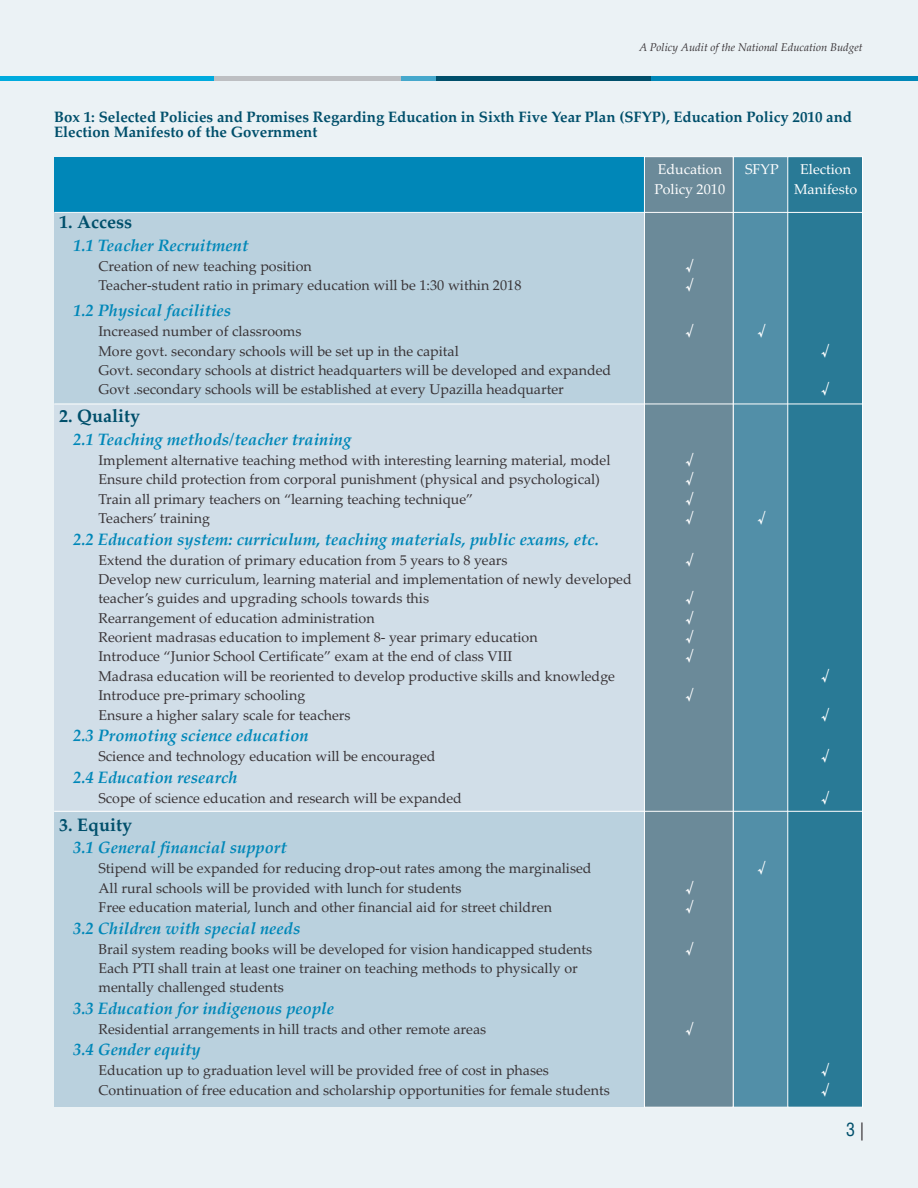
<style>
.page{position:relative;width:918px;height:1188px;background:#ebf2f5}
.page>*{position:absolute;margin:0;border:0;box-sizing:border-box;transform-origin:0 0}
.t1{font:700 18px "Palatino Linotype";color:#004f6b}
.t2{font:condensed 18px "Helvetica";color:#004f6b}
.t3{font:italic 700 16.5px "Palatino Linotype";color:#0087b8}
.t4{font:700 15px/15px "Palatino Linotype";color:#004f6b}
.t5{font:14.25px/19.4px "Palatino Linotype";color:#383336}
.t6{font:14.25px "Palatino Linotype";color:#fff}
.t7{font:700 14.25px/19.4px "Meiryo UI";color:#fff}
.t8{font:italic 11.25px "Palatino Linotype";color:#383336}
.s1{color:#383336}
</style>
<div class="page">
<div style="left:54px;top:809px;width:808px;height:298px;background:#bad1de"></div>
<div style="left:54px;top:399px;width:808px;height:412px;background:#d1dee8"></div>
<div style="left:54px;top:212px;width:808px;height:192px;background:#bad1de"></div>
<div style="left:734px;top:157px;width:53px;height:950px;background:#528fa8"></div>
<div style="left:787px;top:156px;width:76px;height:951px;background:#297a96"></div>
<div style="left:54px;top:157px;width:590px;height:55px;background:#0087b8"></div>
<div style="left:644px;top:156px;width:90px;height:951px;background:#6b8a99"></div>
<hr style="left:54px;top:212px;width:808px;height:1px;background:#fff">
<hr style="left:54px;top:811px;width:808px;height:1px;background:#fff">
<hr style="left:54px;top:404px;width:808px;height:1px;background:#fff">
<div style="left:0;top:76px;width:215px;height:5px;background:#00abde"></div>
<div style="left:214px;top:76px;width:215px;height:5px;background:#bdbfc2"></div>
<div style="left:401px;top:76px;width:36px;height:5px;background:#45a8cc"></div>
<div style="left:437px;top:76px;width:214px;height:5px;background:#004f6b"></div>
<div style="left:651px;top:76px;width:267px;height:5px;background:#0087b8"></div>
<p class="t8" style="left:639px;top:43px;width:225px">A Policy Audit of the National Education Budget</p>
<p class="t4" style="left:54px;top:111px;width:799px">Box 1: Selected Policies and Promises Regarding Education in Sixth Five Year Plan (SFYP), Education Policy 2010 and<br>Election Manifesto of the Government</p>
<p class="t1" style="left:59px;top:215px;width:74px">1. Access</p>
<p class="t3" style="left:73px;top:239px;width:177px">1.1 Teacher Recruitment</p>
<p class="t5" style="left:98px;top:258px;width:424px">Creation of new teaching position<br>Teacher-student ratio in primary education will be 1:30 within 2018</p>
<p class="t5" style="left:98px;top:324px;width:514px">Increased number of classrooms<br>More govt. secondary schools will be set up in the capital<br>Govt. secondary schools at district headquarters will be developed and expanded Govt .secondary schools will be established at every Upazilla headquarter</p>
<p class="t3" style="left:73px;top:304px;width:160px">1.2 Physical facilities</p>
<p class="t1" style="left:59px;top:409px;width:82px">2. Quality</p>
<p class="t3" style="left:73px;top:433px;width:280px">2.1 Teaching methods/teacher training</p>
<p class="t5" style="left:98px;top:452px;width:514px">Implement alternative teaching method with interesting learning material, model Ensure child protection from corporal punishment (physical and psychological)<br>Train all primary teachers on “learning teaching technique”<br>Teachers’ training</p>
<p class="t5" style="left:98px;top:552px;width:535px">Extend the duration of primary education from 5 years to 8 years<br>Develop new curriculum, learning material and implementation of newly developed teacher’s guides and upgrading schools towards this<br>Rearrangement of education administration<br>Reorient madrasas education to implement 8- year primary education<br>Introduce “Junior School Certificate” exam at the end of class VIII<br>Madrasa education will be reoriented to develop productive skills and knowledge Introduce pre-primary schooling<br>Ensure a higher salary scale for teachers</p>
<p class="t5" style="left:98px;top:748px;width:339px">Science and technology education will be encouraged</p>
<p class="t5" style="left:98px;top:790px;width:365px">Scope of science education and research will be expanded</p>
<p class="t3" style="left:73px;top:533px;width:527px">2.2 Education system: curriculum, teaching materials, public exams, etc.</p>
<p class="t3" style="left:73px;top:729px;width:237px">2.3 Promoting science education</p>
<p class="t3" style="left:73px;top:771px;width:166px">2.4 Education research</p>
<p class="t1" style="left:59px;top:817px;width:74px">3. Equity</p>
<p class="t3" style="left:73px;top:841px;width:215px">3.1 General financial support</p>
<p class="t5" style="left:98px;top:860px;width:495px">Stipend will be expanded for reducing drop-out rates among the marginalised<br>All rural schools will be provided with lunch for students<br>Free education material, lunch and other financial aid for street children</p>
<p class="t5" style="left:98px;top:941px;width:495px">Brail system reading books will be developed for vision handicapped students<br>Each PTI shall train at least one trainer on teaching methods to physically or mentally challenged students</p>
<p class="t5" style="left:98px;top:1021px;width:389px">Residential arrangements in hill tracts and other remote areas</p>
<p class="t5" style="left:98px;top:1063px;width:513px">Education up to graduation level will be provided free of cost in phases<br>Continuation of free education and scholarship opportunities for female students</p>
<p class="t3" style="left:73px;top:922px;width:229px">3.2 Children with special needs</p>
<p class="t3" style="left:73px;top:1002px;width:262px">3.3 Education for indigenous people</p>
<p class="t3" style="left:73px;top:1043px;width:129px">3.4 Gender equity</p>
<p class="t6" style="left:658px;top:164px;width:66px">Education</p>
<p class="t6" style="left:745px;top:164px;width:35px">SFYP</p>
<p class="t6" style="left:800px;top:164px;width:52px">Election</p>
<p class="t6" style="left:655px;top:183px;width:72px">Policy 2010</p>
<p class="t6" style="left:794px;top:183px;width:65px">Manifesto</p>
<p class="t7" style="left:685px;top:256px;width:10px">√ √</p>
<p class="t7" style="left:685px;top:321px;width:10px">√</p>
<p class="t7" style="left:757px;top:321px;width:10px">√</p>
<p class="t7" style="left:685px;top:450px;width:10px;text-align:justify">√ √ √ √</p>
<p class="t7" style="left:685px;top:550px;width:10px">√</p>
<p class="t7" style="left:685px;top:588px;width:10px;text-align:justify">√ √ √ √</p>
<p class="t7" style="left:685px;top:685px;width:10px">√</p>
<p class="t7" style="left:685px;top:878px;width:10px">√ √</p>
<p class="t7" style="left:685px;top:939px;width:10px">√</p>
<p class="t7" style="left:685px;top:1019px;width:10px">√</p>
<p class="t7" style="left:757px;top:508px;width:10px">√</p>
<p class="t7" style="left:757px;top:858px;width:10px">√</p>
<p class="t7" style="left:821px;top:341px;width:10px">√</p>
<p class="t7" style="left:821px;top:379px;width:10px">√</p>
<p class="t7" style="left:821px;top:666px;width:10px">√</p>
<p class="t7" style="left:821px;top:704px;width:10px">√</p>
<p class="t7" style="left:821px;top:746px;width:10px">√</p>
<p class="t7" style="left:821px;top:788px;width:10px">√</p>
<p class="t7" style="left:821px;top:1060px;width:10px">√ √</p>
<p class="t2" style="left:846px;top:1122px;width:19px">3 <span class="s1">|</span></p>
</div>
